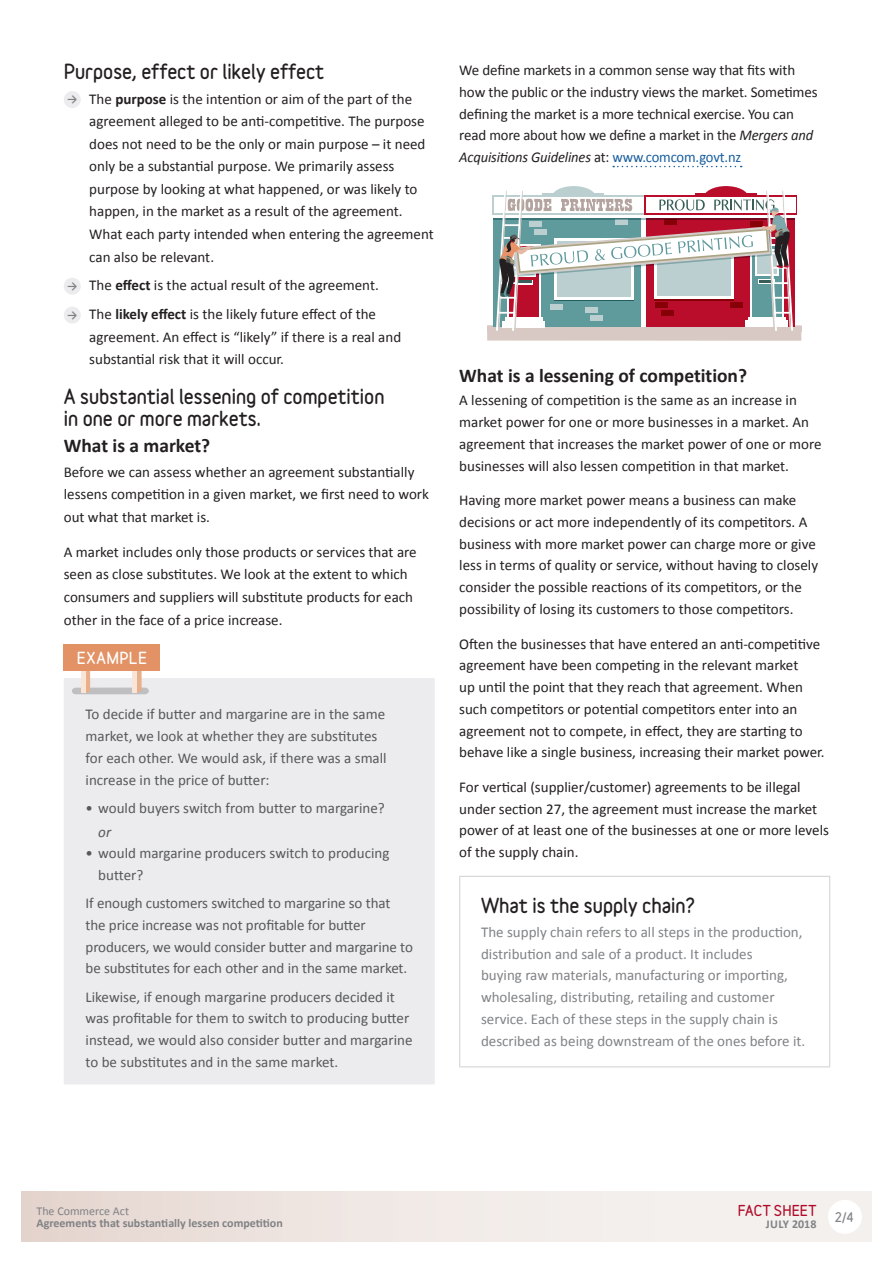
<style>
.page{position:relative;width:893px;height:1263px;background:#fff}
.page>*{position:absolute;margin:0;border:0;box-sizing:border-box;transform-origin:0 0}
.H3{font:700 19.5px "Calibri";color:#231f20}
.H2-less_space{font:900 18.75px/22.5px "Variable";color:#231f20}
.H2{font:900 18.75px "Variable";color:#231f20}
.body{font:15px/21.8px "Calibri";color:#231f20}
.example_body{font:15px/21.8px "Calibri";color:#57585a}
.bullet_L1{font:15px/22.5px "Calibri";color:#231f20}
.Panel__body{font:15px/21.8px "Calibri";color:#808285}
.bullet_L1_last{font:15px/22.5px "Calibri";color:#231f20}
.example_badge{font:900 15px "Variable";letter-spacing:.035em;color:#fff}
.example_body-2{font:italic 15px "Calibri";color:#57585a}
.t1{font:900 13.5px "Variable";letter-spacing:.005em;color:#b00a28}
.t2{font:700 12px "Calibri";color:#808285}
.t3{font:12px "Calibri";color:#808285}
.bullet_L1_arrow{font:900 12px "Variable";color:#808285}
.s1{font-weight:700}
.s2{font-style:italic}
.s3{color:#175d9e}
</style>
<div class="page">
<svg style="left:21px;top:1192px;width:851px;height:50px;background:#efe7e3"></svg>
<div style="left:828px;top:1200px;width:34px;height:34px;background:#fff;border-radius:50%"></div>
<div style="left:64px;top:91px;width:17px;height:17px;background:#ececee;border-radius:50%"></div>
<div style="left:64px;top:278px;width:17px;height:17px;background:#ececee;border-radius:50%"></div>
<div style="left:64px;top:307px;width:17px;height:17px;background:#ececee;border-radius:50%"></div>
<div style="left:64px;top:678px;width:370px;height:406px;background:#ececee"></div>
<hr style="left:434px;top:678px;width:1px;height:405px;background:#ececee">
<hr style="left:64px;top:1083px;width:371px;height:1px;background:#ececee">
<svg style="left:72px;top:671px;width:77px;height:23px"></svg>
<hr style="left:133px;top:655px;width:4px;height:38px;background:#f9e5d7">
<div style="left:64px;top:644px;width:96px;height:27px;background:#e29265"></div>
<svg style="left:613px;top:166px;width:129px;height:1px"></svg>
<hr style="left:459px;top:876px;width:371px;height:1px;background:#d1d2d4">
<hr style="left:459px;top:877px;width:1px;height:189px;background:#d1d2d4">
<hr style="left:829px;top:877px;width:1px;height:189px;background:#d1d2d4">
<hr style="left:459px;top:1066px;width:371px;height:1px;background:#d1d2d4">
<div style="left:487px;top:325px;width:314px;height:16px;background:#d9c9c4"></div>
<div style="left:704px;top:186px;width:44px;height:23px;background:#ba0d2c;border-radius:50%"></div>
<div style="left:551px;top:186px;width:45px;height:23px;background:#bbcfd1;border-radius:50%"></div>
<hr style="left:493px;top:217px;width:302px;height:3px;background:#5f9a9d">
<svg style="left:496px;top:190px;width:297px;height:141px"></svg>
<p class="H2-less_space" style="left:64px;top:60px;width:262px">Purpose, effect or likely effect</p>
<p class="bullet_L1_arrow" style="left:67px;top:92px;width:11px">→</p>
<p class="bullet_L1" style="left:89px;top:88px;width:346px">The <span class="s1">purpose</span> is the intention or aim of the part of the agreement alleged to be anti-competitive. The purpose does not need to be the only or main purpose – it need only be a substantial purpose. We primarily assess purpose by looking at what happened, or was likely to happen, in the market as a result of the agreement.<br>What each party intended when entering the agreement can also be relevant.</p>
<p class="bullet_L1_arrow" style="left:67px;top:278px;width:11px">→</p>
<p class="bullet_L1" style="left:89px;top:274px;width:291px">The <span class="s1">effect</span> is the actual result of the agreement.</p>
<p class="bullet_L1_arrow" style="left:67px;top:307px;width:11px">→</p>
<p class="bullet_L1_last" style="left:89px;top:303px;width:313px">The <span class="s1">likely effect</span> is the likely future effect of the agreement. An effect is “likely” if there is a real and substantial risk that it will occur.</p>
<p class="H2-less_space" style="left:64px;top:385px;width:322px">A substantial lessening of competition in one or more markets.</p>
<p class="H3" style="left:64px;top:433px;width:148px">What is a market?</p>
<p class="body" style="left:64px;top:460px;width:367px;line-height:22.5px">Before we can assess whether an agreement substantially lessens competition in a given market, we first need to work out what that market is.</p>
<p class="body" style="left:64px;top:541px;width:354px;line-height:22.5px">A market includes only those products or services that are seen as close substitutes. We look at the extent to which consumers and suppliers will substitute products for each other in the face of a price increase.</p>
<p class="example_badge" style="left:77px;top:648px;width:72px">EXAMPLE</p>
<p class="example_body" style="left:86px;top:703px;width:303px">To decide if butter and margarine are in the same market, we look at whether they are substitutes for each other. We would ask, if there was a small increase in the price of butter:</p>
<p class="example_body" style="left:86px;top:797px;width:301px">• would buyers switch from butter to margarine?</p>
<p class="example_body-2" style="left:98px;top:821px;width:14px">or</p>
<p class="example_body" style="left:98px;top:842px;width:293px;text-indent:-13px">• would margarine producers switch to producing butter?</p>
<p class="example_body" style="left:86px;top:892px;width:329px">If enough customers switched to margarine so that the price increase was not profitable for butter producers, we would consider butter and margarine to be substitutes for each other and in the same market.</p>
<p class="example_body" style="left:86px;top:986px;width:328px">Likewise, if enough margarine producers decided it was profitable for them to switch to producing butter instead, we would also consider butter and margarine to be substitutes and in the same market.</p>
<p class="body" style="left:459px;top:59px;width:360px">We define markets in a common sense way that fits with how the public or the industry views the market. Sometimes defining the market is a more technical exercise. You can read more about how we define a market in the <span class="s2">Mergers and Acquisitions Guidelines</span> at: <span class="s3">www.comcom.govt.nz</span></p>
<p class="H3" style="left:459px;top:363px;width:289px">What is a lessening of competition?</p>
<p class="body" style="left:459px;top:390px;width:364px">A lessening of competition is the same as an increase in market power for one or more businesses in a market. An agreement that increases the market power of one or more businesses will also lessen competition in that market.</p>
<p class="body" style="left:459px;top:489px;width:360px">Having more market power means a business can make decisions or act more independently of its competitors. A business with more market power can charge more or give less in terms of quality or service, without having to closely consider the possible reactions of its competitors, or the possibility of losing its customers to those competitors.</p>
<p class="body" style="left:459px;top:633px;width:367px">Often the businesses that have entered an anti-competitive agreement have been competing in the relevant market<br>up until the point that they reach that agreement. When such competitors or potential competitors enter into an agreement not to compete, in effect, they are starting to behave like a single business, increasing their market power.</p>
<p class="body" style="left:459px;top:776px;width:371px">For vertical (supplier/customer) agreements to be illegal under section 27, the agreement must increase the market power of at least one of the businesses at one or more levels of the supply chain.</p>
<p class="H2" style="left:481px;top:893px;width:216px">What is the supply chain?</p>
<p class="Panel__body" style="left:481px;top:921px;width:326px">The supply chain refers to all steps in the production, distribution and sale of a product. It includes<br>buying raw materials, manufacturing or importing, wholesaling, distributing, retailing and customer service. Each of these steps in the supply chain is described as being downstream of the ones before it.</p>
<p class="t3" style="left:36px;top:1204px;width:94px">The Commerce Act</p>
<p class="t2" style="left:36px;top:1216px;width:248px">Agreements that substantially lessen competition</p>
<p class="t1" style="left:738px;top:1202px;width:80px">FACT SHEET</p>
<p class="t2" style="left:766px;top:1217px;width:52px">JULY 2018</p>
<p class="bullet_L1_arrow" style="left:835px;top:1209px;width:20px">2/4</p>
</div>
